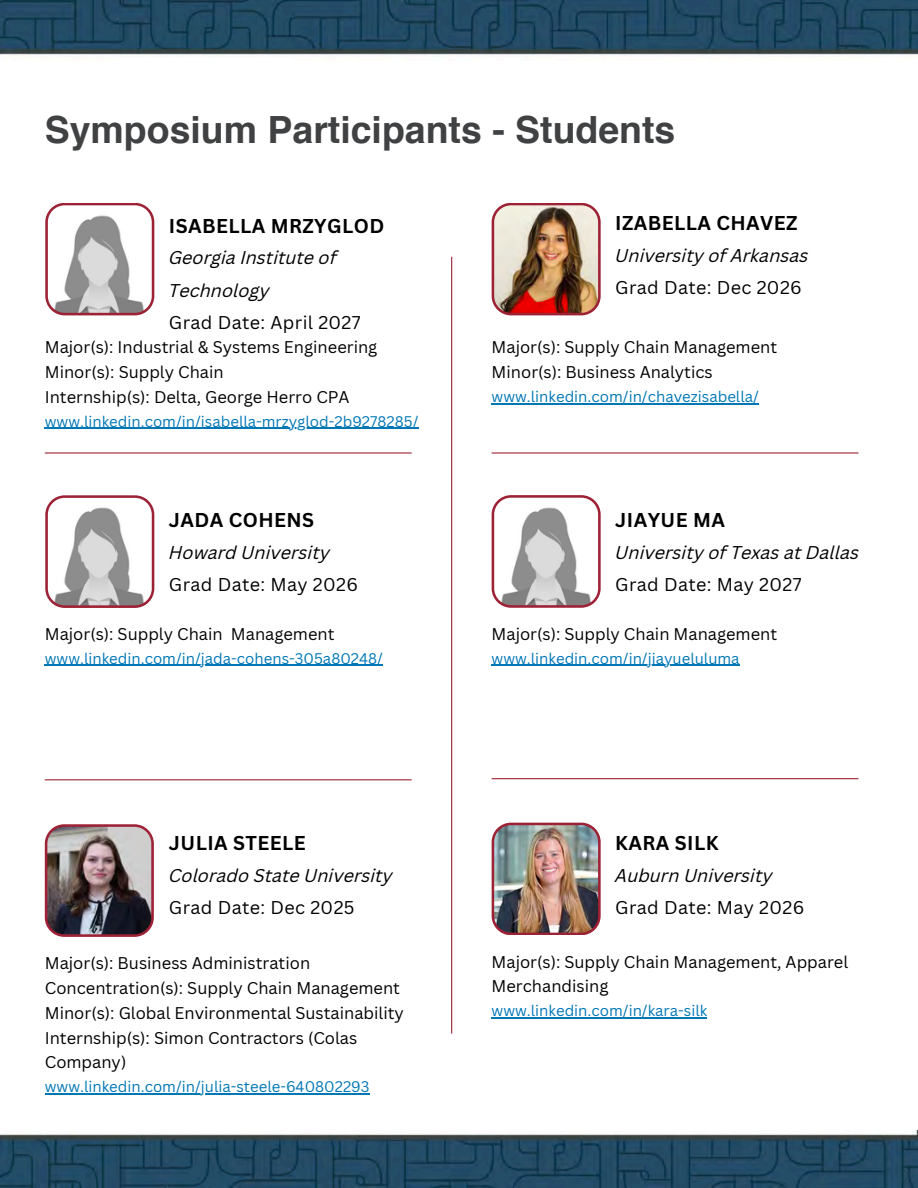
<style>
.page{position:relative;width:918px;height:1188px;background:#fff}
.page>*{position:absolute;margin:0;border:0;box-sizing:border-box;transform-origin:0 0}
.t1{font:700 37.5px "Helvetica";color:#404142}
.t2{font:700 19.5px "Canva Sans";letter-spacing:.02em;color:#000}
.t3{font:italic 18px/32.7px "Canva Sans";color:#000}
.t4{font:18px "Canva Sans";letter-spacing:.02em;color:#000}
.t5{font:16.5px/24.8px "Canva Sans";color:#000}
.t6{font:15px "Canva Sans";color:#0077b5}
</style>
<div class="page">
<hr style="left:451px;top:257px;width:1px;height:777px;background:#9d2235">
<hr style="left:45px;top:452px;width:367px;height:2px;background:#9d2235">
<img style="left:492px;top:203px;width:109px;height:112px">
<hr style="left:492px;top:452px;width:366px;height:2px;background:#9d2235">
<hr style="left:45px;top:779px;width:367px;height:1px;background:#9d2235">
<hr style="left:492px;top:778px;width:366px;height:1px;background:#9d2235">
<img style="left:45px;top:824px;width:109px;height:113px">
<img style="left:492px;top:823px;width:109px;height:112px">
<img style="left:0;top:0;width:918px;height:55px">
<img style="left:0;top:1131px;width:918px;height:57px">
<hr style="left:492px;top:1017px;width:215px;height:1px;background:#0077b5">
<hr style="left:45px;top:428px;width:374px;height:1px;background:#0077b5">
<hr style="left:492px;top:403px;width:267px;height:1px;background:#0077b5">
<hr style="left:45px;top:665px;width:338px;height:1px;background:#0077b5">
<hr style="left:492px;top:665px;width:248px;height:1px;background:#0077b5">
<hr style="left:45px;top:1093px;width:325px;height:1px;background:#0077b5">
<svg style="left:45px;top:203px;width:109px;height:112px"></svg>
<svg style="left:45px;top:495px;width:109px;height:113px"></svg>
<svg style="left:492px;top:495px;width:109px;height:113px"></svg>
<p class="t1" style="left:45px;top:114px;width:632px">Symposium Participants - Students</p>
<p class="t2" style="left:169px;top:212px;width:217px">ISABELLA MRZYGLOD</p>
<p class="t3" style="left:169px;top:243px;width:169px">Georgia Institute of<br>Technology</p>
<p class="t4" style="left:169px;top:310px;width:193px">Grad Date: April 2027</p>
<p class="t5" style="left:45px;top:335px;width:334px">Major(s): Industrial &amp; Systems Engineering</p>
<p class="t5" style="left:45px;top:359px;width:180px">Minor(s): Supply Chain</p>
<p class="t5" style="left:45px;top:384px;width:306px">Internship(s): Delta, George Herro CPA</p>
<p class="t6" style="left:45px;top:411px;width:375px">www.linkedin.com/in/isabella-mrzyglod-2b9278285/</p>
<p class="t2" style="left:169px;top:506px;width:147px">JADA COHENS</p>
<p class="t3" style="left:169px;top:538px;width:162px">Howard University</p>
<p class="t4" style="left:169px;top:572px;width:191px">Grad Date: May 2026</p>
<h2 class="t5" style="left:45px;top:621px;width:291px">Major(s): Supply Chain Management</h2>
<p class="t6" style="left:45px;top:648px;width:340px">www.linkedin.com/in/jada-cohens-305a80248/</p>
<p class="t2" style="left:169px;top:830px;width:138px">JULIA STEELE</p>
<p class="t3" style="left:169px;top:861px;width:225px">Colorado State University</p>
<p class="t4" style="left:169px;top:895px;width:187px">Grad Date: Dec 2025</p>
<p class="t5" style="left:45px;top:951px;width:361px">Major(s): Business Administration Concentration(s): Supply Chain Management Minor(s): Global Environmental Sustainability Internship(s): Simon Contractors (Colas Company)</p>
<p class="t6" style="left:45px;top:1076px;width:326px">www.linkedin.com/in/julia-steele-640802293</p>
<p class="t2" style="left:615px;top:210px;width:184px">IZABELLA CHAVEZ</p>
<p class="t3" style="left:615px;top:241px;width:195px">University of Arkansas</p>
<p class="t4" style="left:615px;top:275px;width:188px">Grad Date: Dec 2026</p>
<p class="t5" style="left:492px;top:335px;width:287px">Major(s): Supply Chain Management</p>
<p class="t5" style="left:492px;top:359px;width:223px">Minor(s): Business Analytics</p>
<p class="t6" style="left:492px;top:386px;width:269px">www.linkedin.com/in/chavezisabella/</p>
<p class="t2" style="left:615px;top:506px;width:111px">JIAYUE MA</p>
<p class="t3" style="left:615px;top:538px;width:245px">University of Texas at Dallas</p>
<p class="t4" style="left:615px;top:572px;width:188px">Grad Date: May 2027</p>
<p class="t5" style="left:492px;top:621px;width:287px">Major(s): Supply Chain Management</p>
<p class="t6" style="left:492px;top:648px;width:249px">www.linkedin.com/in/jiayueluluma</p>
<p class="t2" style="left:615px;top:830px;width:105px">KARA SILK</p>
<p class="t3" style="left:615px;top:861px;width:159px">Auburn University</p>
<p class="t4" style="left:615px;top:895px;width:191px">Grad Date: May 2026</p>
<p class="t5" style="left:492px;top:949px;width:358px">Major(s): Supply Chain Management, Apparel<br>Merchandising</p>
<p class="t6" style="left:492px;top:1000px;width:217px">www.linkedin.com/in/kara-silk</p>
</div>
